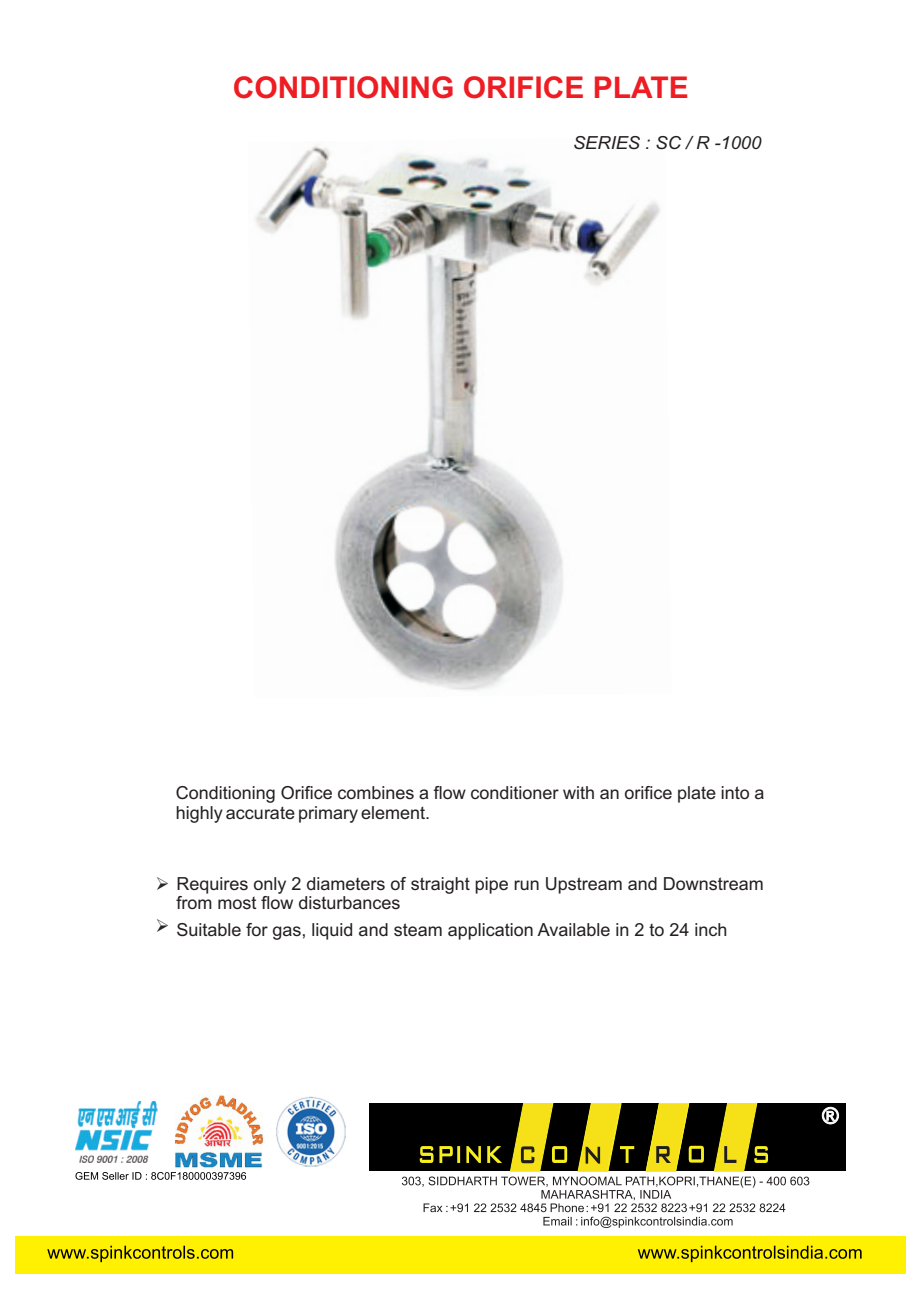
<style>
.page{position:relative;width:920px;height:1290px;background:#fff}
.page>*{position:absolute;margin:0;border:0;box-sizing:border-box;transform-origin:0 0}
.t1{font:700 30px "Arial";color:#ee1d23}
.t2{font:18px/18.8px "Arial";color:#231f20}
.t3{font:italic 18px "Arial";color:#231f20}
</style>
<div class="page">
<div style="left:369px;top:1103px;width:476px;height:68px;background:#000"></div>
<svg style="left:822px;top:1107px;width:17px;height:17px"></svg>
<img style="left:75px;top:1102px;width:82px;height:60px">
<img style="left:175px;top:1095px;width:89px;height:74px">
<img style="left:276px;top:1096px;width:70px;height:71px">
<svg style="left:75px;top:1172px;width:171px;height:8px"></svg>
<svg style="left:402px;top:1103px;width:407px;height:125px"></svg>
<div style="left:15px;top:1236px;width:891px;height:37px;background:#fff101"></div>
<svg style="left:47px;top:1246px;width:186px;height:16px"></svg>
<svg style="left:638px;top:1246px;width:224px;height:16px"></svg>
<img style="left:255px;top:144px;width:406px;height:547px">
<h1 class="t1" style="left:233px;top:77px;width:458px">CONDITIONING ORIFICE PLATE</h1>
<p class="t3" style="left:573px;top:136px;width:190px">SERIES : SC / R -1000</p>
<p class="t2" style="left:176px;top:784px;width:590px;line-height:20.1px">Conditioning Orifice combines a flow conditioner with an orifice plate into a highly accurate primary element.</p>
<p class="t2" style="left:177px;top:876px;width:589px">Requires only 2 diameters of straight pipe run Upstream and Downstream from most flow disturbances</p>
<p class="t2" style="left:177px;top:921px;width:553px">Suitable for gas, liquid and steam application Available in 2 to 24 inch</p>
</div>
